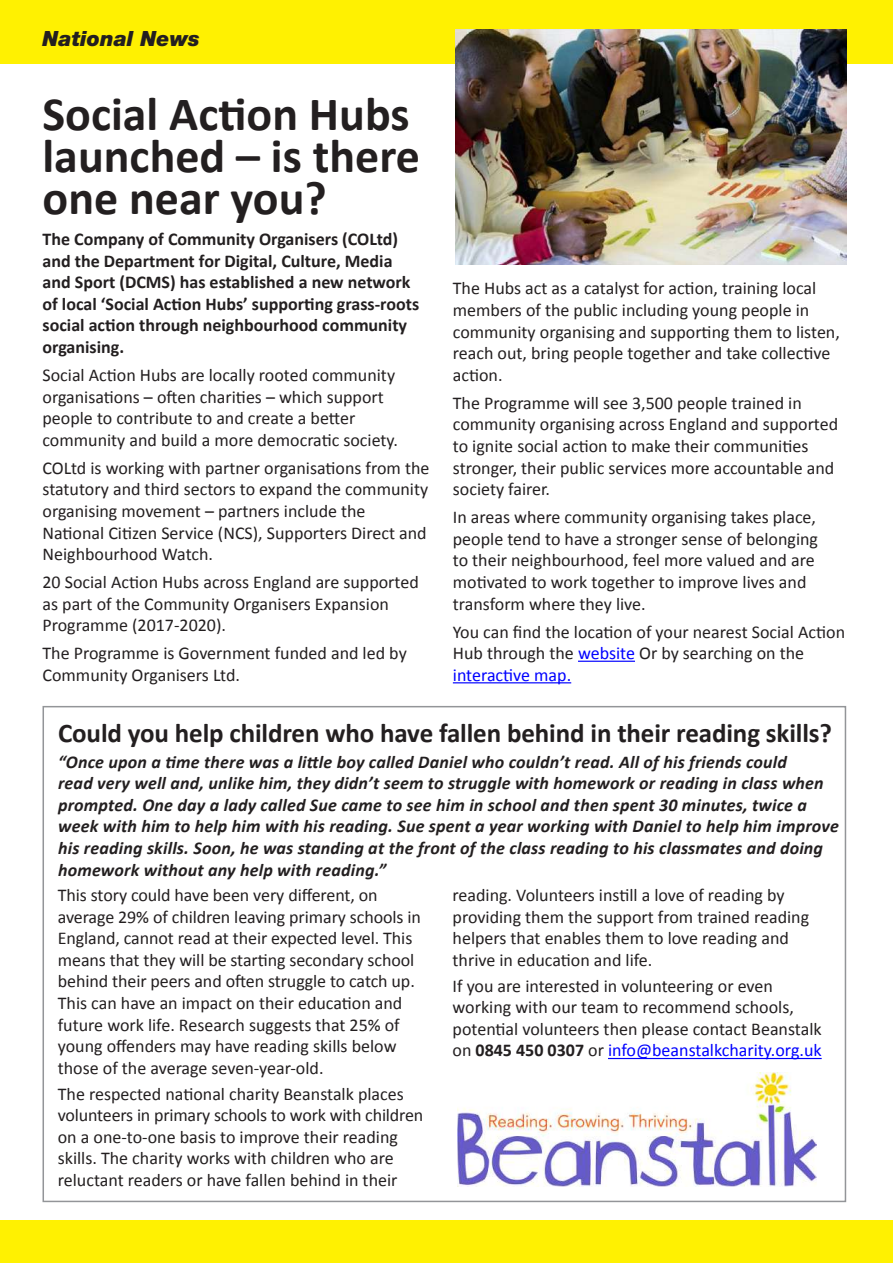
<style>
.page{position:relative;width:893px;height:1263px;background:#fff}
.page>*{position:absolute;margin:0;border:0;box-sizing:border-box;transform-origin:0 0}
.t1{font:700 48px/42px "Calibri";color:#231f20}
.t2{font:700 27px "Calibri";letter-spacing:-.005em;color:#231f20}
.t3{font:italic 900 21px "Helvetica Neue";color:#231f20}
.t4{font:18px/21.6px "Calibri";color:#231f20}
.t5{font:italic 700 18px/21.6px "Calibri";letter-spacing:.01em;color:#231f20}
.t6{font:700 18px/21.6px "Calibri";color:#231f20}
.s1{color:#00f}
.s2{font-weight:700}
</style>
<div class="page">
<div style="left:0;top:1220px;width:893px;height:43px;background:#fff101"></div>
<div style="left:0;top:0;width:893px;height:64px;background:#fff101"></div>
<div style="left:43px;top:706px;width:803px;height:496px;background:#fff;border:2px solid #939598"></div>
<hr style="left:608px;top:1058px;width:214px;height:1px;background:#00f">
<hr style="left:578px;top:661px;width:57px;height:1px;background:#00f">
<hr style="left:453px;top:682px;width:118px;height:1px;background:#00f">
<img style="left:455px;top:30px;width:391px;height:234px">
<img style="left:457px;top:1073px;width:360px;height:114px">
<p class="t3" style="left:43px;top:26px;width:159px">National News</p>
<h1 class="t1" style="left:43px;top:91px;width:379px">Social Action Hubs launched – is there one near you?</h1>
<p class="t6" style="left:43px;top:227px;width:378px">The Company of Community Organisers (COLtd) and the Department for Digital, Culture, Media and Sport (DCMS) has established a new network of local ‘Social Action Hubs’ supporting grass-roots social action through neighbourhood community organising.</p>
<p class="t4" style="left:43px;top:363px;width:357px">Social Action Hubs are locally rooted community organisations – often charities – which support people to contribute to and create a better community and build a more democratic society.</p>
<p class="t4" style="left:43px;top:456px;width:388px">COLtd is working with partner organisations from the statutory and third sectors to expand the community organising movement – partners include the National Citizen Service (NCS), Supporters Direct and Neighbourhood Watch.</p>
<p class="t4" style="left:43px;top:570px;width:378px">20 Social Action Hubs across England are supported as part of the Community Organisers Expansion<br>Programme (2017-2020).</p>
<p class="t4" style="left:43px;top:642px;width:366px">The Programme is Government funded and led by<br>Community Organisers Ltd.</p>
<p class="t4" style="left:453px;top:277px;width:389px">The Hubs act as a catalyst for action, training local members of the public including young people in community organising and supporting them to listen, reach out, bring people together and take collective action.</p>
<p class="t4" style="left:453px;top:391px;width:387px">The Programme will see 3,500 people trained in community organising across England and supported to ignite social action to make their communities stronger, their public services more accountable and society fairer.</p>
<p class="t4" style="left:453px;top:506px;width:367px">In areas where community organising takes place, people tend to have a stronger sense of belonging to their neighbourhood, feel more valued and are motivated to work together to improve lives and transform where they live.</p>
<p class="t4" style="left:453px;top:620px;width:394px">You can find the location of your nearest Social Action<br>Hub through the <span class="s1">website</span> Or by searching on the <span class="s1">interactive map.</span></p>
<h2 class="t2" style="left:58px;top:714px;width:775px">Could you help children who have fallen behind in their reading skills?</h2>
<p class="t5" style="left:58px;top:750px;width:782px">“Once upon a time there was a little boy called Daniel who couldn’t read. All of his friends could<br>read very well and, unlike him, they didn’t seem to struggle with homework or reading in class when prompted. One day a lady called Sue came to see him in school and then spent 30 minutes, twice a week with him to help him with his reading. Sue spent a year working with Daniel to help him improve his reading skills. Soon, he was standing at the front of the class reading to his classmates and doing homework without any help with reading.”</p>
<p class="t4" style="left:58px;top:883px;width:365px">This story could have been very different, on average 29% of children leaving primary schools in England, cannot read at their expected level. This means that they will be starting secondary school behind their peers and often struggle to catch up.<br>This can have an impact on their education and future work life. Research suggests that 25% of young offenders may have reading skills below those of the average seven-year-old.</p>
<p class="t4" style="left:58px;top:1082px;width:367px">The respected national charity Beanstalk places volunteers in primary schools to work with children on a one-to-one basis to improve their reading skills. The charity works with children who are reluctant readers or have fallen behind in their</p>
<p class="t4" style="left:453px;top:883px;width:358px">reading. Volunteers instill a love of reading by providing them the support from trained reading helpers that enables them to love reading and thrive in education and life.</p>
<p class="t4" style="left:453px;top:974px;width:371px">If you are interested in volunteering or even working with our team to recommend schools, potential volunteers then please contact Beanstalk on <span class="s2">0845 450 0307</span> or <span class="s1">info@beanstalkcharity.org.uk</span></p>
</div>
